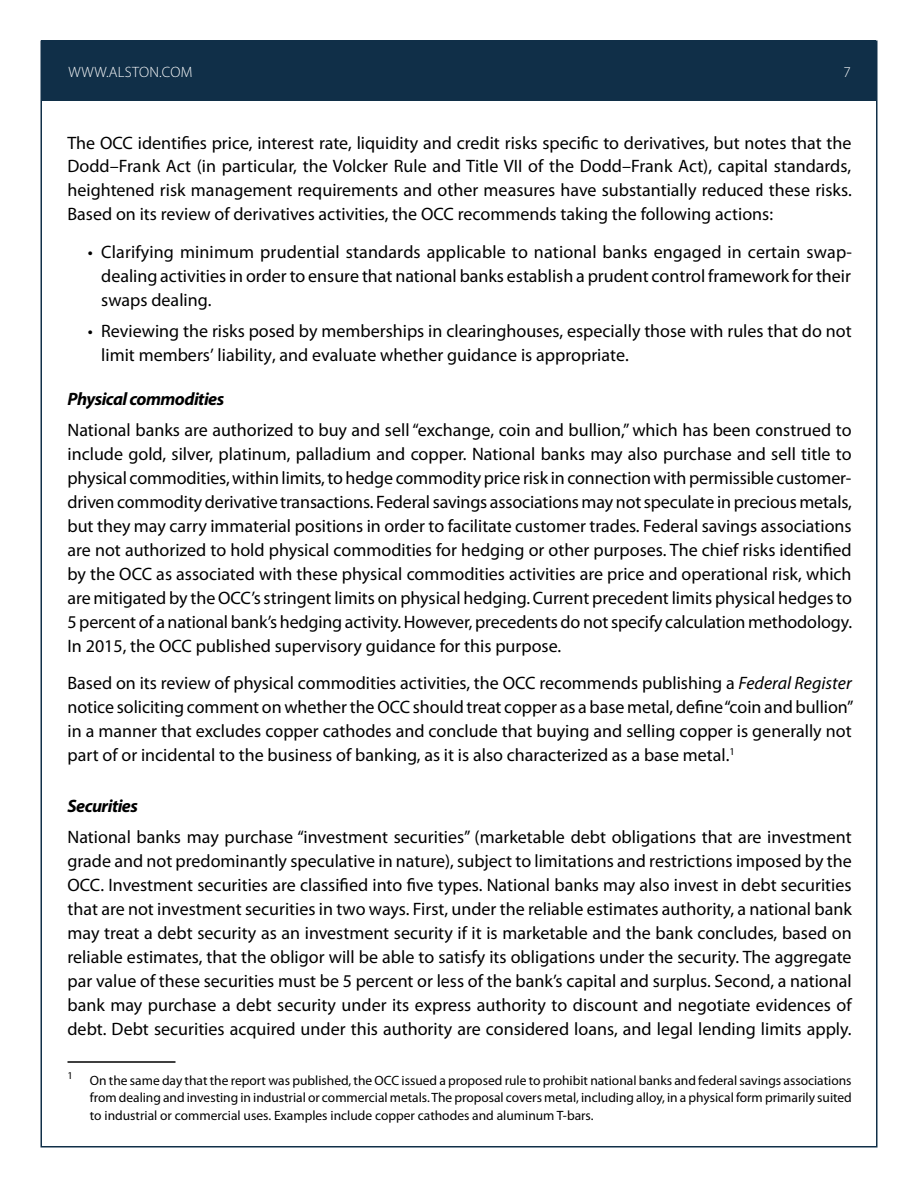
<style>
.page{position:relative;width:918px;height:1188px;background:#fff}
.page>*{position:absolute;margin:0;border:0;box-sizing:border-box;transform-origin:0 0}
.t1{font:18px/24px "Myriad Pro";color:#000;text-align:justify}
.t2{font:italic 700 18px "Myriad Pro";letter-spacing:-.03em;color:#000}
.t3{font:300 15px "Myriad Pro";letter-spacing:.02em;color:#fff}
.t4{font:13.5px/18px "Myriad Pro";color:#000;text-align:justify}
.t5{font:10.5px "Myriad Pro";color:#000}
.s1{font-style:italic}
</style>
<div class="page">
<div style="left:42px;top:40px;width:834px;height:61px;background:#102f48"></div>
<hr style="left:68px;top:1061px;width:108px;height:2px;background:#000">
<p class="t3" style="left:68px;top:63px;width:126px">WWW.ALSTON.COM</p>
<p class="t3" style="left:843px;top:63px;width:9px">7</p>
<p class="t1" style="left:68px;top:130px;width:786px">The OCC identifies price, interest rate, liquidity and credit risks specific to derivatives, but notes that the Dodd–Frank Act (in particular, the Volcker Rule and Title VII of the Dodd–Frank Act), capital standards, heightened risk management requirements and other measures have substantially reduced these risks.<br>Based on its review of derivatives activities, the OCC recommends taking the following actions:</p>
<p class="t1" style="left:101px;top:240px;width:752px;text-indent:-14px">• Clarifying minimum prudential standards applicable to national banks engaged in certain swap&shy;dealing activities in order to ensure that national banks establish a prudent control framework for their swaps dealing.</p>
<p class="t1" style="left:101px;top:318px;width:752px;text-indent:-14px">• Reviewing the risks posed by memberships in clearinghouses, especially those with rules that do not limit members’ liability, and evaluate whether guidance is appropriate.</p>
<p class="t2" style="left:68px;top:387px;width:158px">Physical commodities</p>
<p class="t1" style="left:68px;top:417px;width:786px">National banks are authorized to buy and sell “exchange, coin and bullion,” which has been construed to include gold, silver, platinum, palladium and copper. National banks may also purchase and sell title to physical commodities, within limits, to hedge commodity price risk in connection with permissible customer&shy;driven commodity derivative transactions. Federal savings associations may not speculate in precious metals, but they may carry immaterial positions in order to facilitate customer trades. Federal savings associations are not authorized to hold physical commodities for hedging or other purposes. The chief risks identified by the OCC as associated with these physical commodities activities are price and operational risk, which are mitigated by the OCC’s stringent limits on physical hedging. Current precedent limits physical hedges to 5 percent of a national bank’s hedging activity. However, precedents do not specify calculation methodology.<br>In 2015, the OCC published supervisory guidance for this purpose.</p>
<p class="t1" style="left:68px;top:671px;width:788px">Based on its review of physical commodities activities, the OCC recommends publishing a <span class="s1">Federal Register </span>notice soliciting comment on whether the OCC should treat copper as a base metal, define “coin and bullion” in a manner that excludes copper cathodes and conclude that buying and selling copper is generally not part of or incidental to the business of banking, as it is also characterized as a base metal.<sup>1</sup></p>
<p class="t2" style="left:68px;top:794px;width:72px">Securities</p>
<p class="t1" style="left:68px;top:825px;width:786px">National banks may purchase “investment securities” (marketable debt obligations that are investment grade and not predominantly speculative in nature), subject to limitations and restrictions imposed by the OCC. Investment securities are classified into five types. National banks may also invest in debt securities that are not investment securities in two ways. First, under the reliable estimates authority, a national bank may treat a debt security as an investment security if it is marketable and the bank concludes, based on reliable estimates, that the obligor will be able to satisfy its obligations under the security. The aggregate par value of these securities must be 5 percent or less of the bank’s capital and surplus. Second, a national bank may purchase a debt security under its express authority to discount and negotiate evidences of debt. Debt securities acquired under this authority are considered loans, and legal lending limits apply.</p>
<p class="t5" style="left:68px;top:1069px;width:7px">1</p>
<p class="t4" style="left:90px;top:1071px;width:764px">On the same day that the report was published, the OCC issued a proposed rule to prohibit national banks and federal savings associations from dealing and investing in industrial or commercial metals. The proposal covers metal, including alloy, in a physical form primarily suited to industrial or commercial uses. Examples include copper cathodes and aluminum T-bars.</p>
</div>
